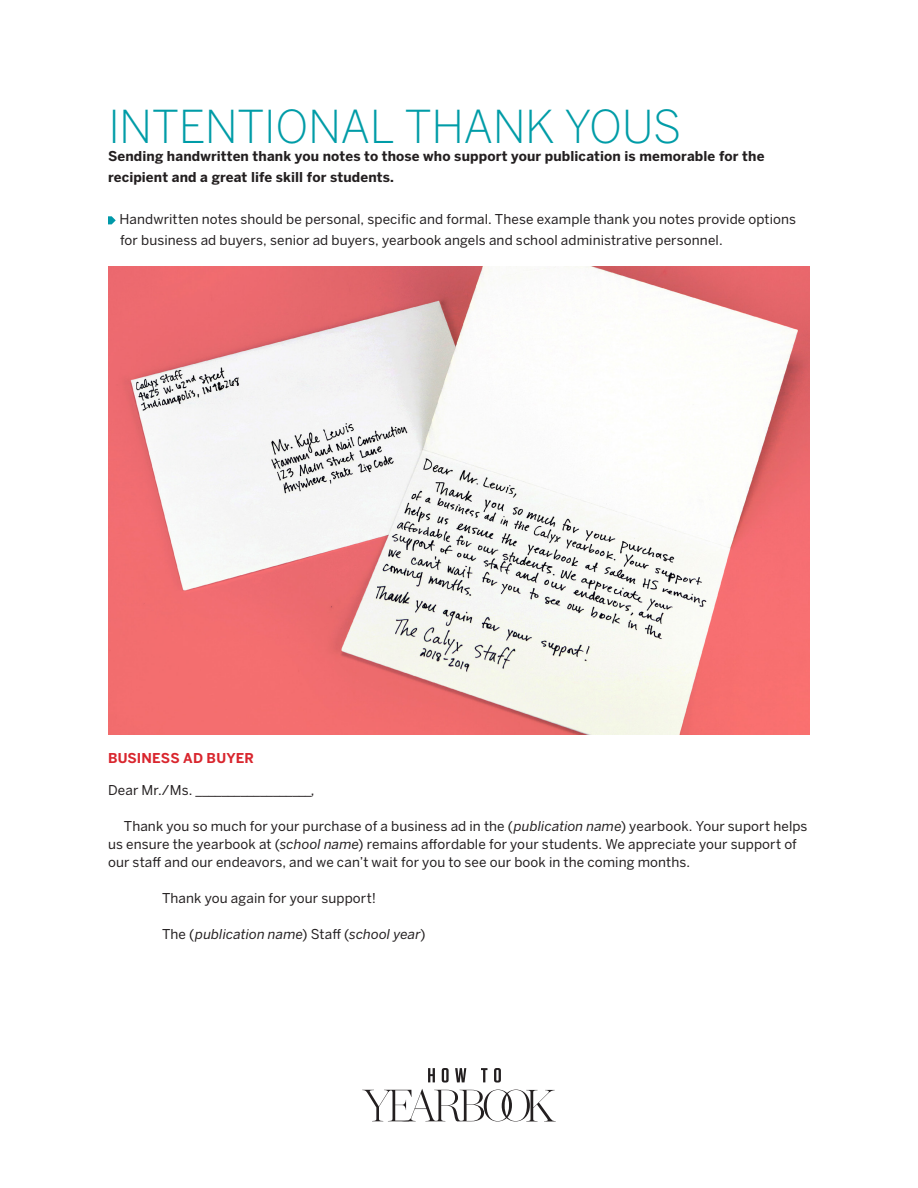
<style>
.page{position:relative;width:918px;height:1188px;background:#fff}
.page>*{position:absolute;margin:0;border:0;box-sizing:border-box;transform-origin:0 0}
.Brand_Headline_Kit{font:300 45px "Benton Sans";letter-spacing:-.015em;color:#009ca7}
.t1{font:13.5px/18px "Benton Sans";letter-spacing:.01em;color:#231f20}
.t2{font:700 13.5px/21px "Benton Sans";letter-spacing:.01em;color:#231f20}
.t3{font:italic 13.5px "Benton Sans";letter-spacing:.005em;color:#231f20}
.Brand_Smaller_Subhea{font:700 13.5px "Benton Sans";letter-spacing:.01em;color:#d9262e}
.s1{font-style:italic}
.s2{font-style:normal}
</style>
<div class="page">
<svg style="left:428px;top:1068px;width:73px;height:15px"></svg>
<svg style="left:362px;top:1089px;width:193px;height:32px"></svg>
<img style="left:108px;top:266px;width:702px;height:468px">
<svg style="left:108px;top:216px;width:8px;height:8px"></svg>
<p class="Brand_Headline_Kit" style="left:108px;top:101px;width:575px">INTENTIONAL THANK YOUS</p>
<p class="t2" style="left:108px;top:146px;width:658px">Sending handwritten thank you notes to those who support your publication is memorable for the recipient and a great life skill for students.</p>
<p class="t1" style="left:119px;top:209px;width:678px;line-height:21px">Handwritten notes should be personal, specific and formal. These example thank you notes provide options for business ad buyers, senior ad buyers, yearbook angels and school administrative personnel.</p>
<p class="Brand_Smaller_Subhea" style="left:108px;top:749px;width:148px">BUSINESS AD BUYER</p>
<p class="t1" style="left:108px;top:781px;width:208px">Dear Mr./Ms. __________________,</p>
<p class="t1" style="left:108px;top:817px;width:701px;text-indent:16px">Thank you so much for your purchase of a business ad in the (<span class="s1">publication name</span>) yearbook. Your suport helps us ensure the yearbook at (<span class="s1">school name</span>) remains affordable for your students. We appreciate your support of our staff and our endeavors, and we can’t wait for you to see our book in the coming months.</p>
<p class="t1" style="left:162px;top:889px;width:216px">Thank you again for your support!</p>
<p class="t3" style="left:162px;top:926px;width:265px"><span class="s2">The (</span>publication name<span class="s2">) Staff (</span>school year<span class="s2">)</span></p>
</div>
